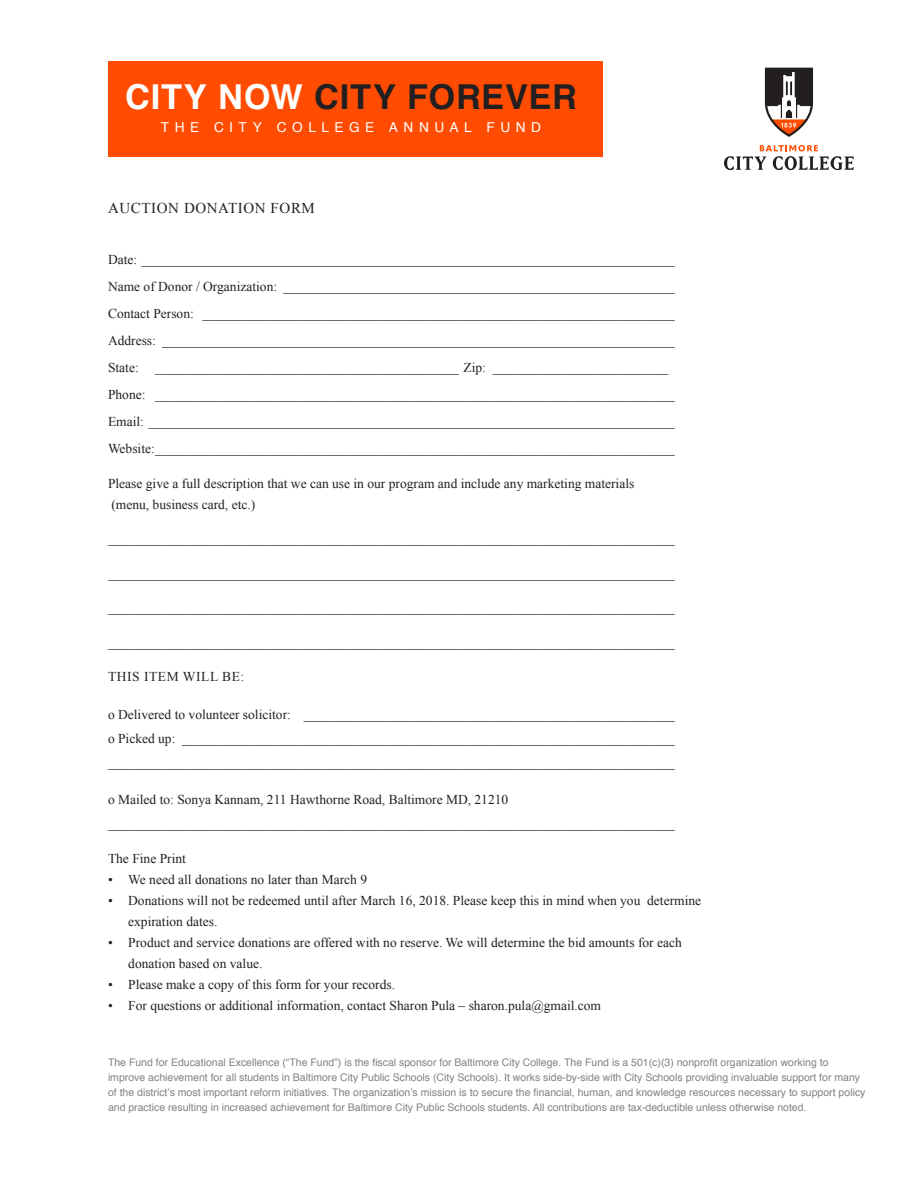
<style>
.page{position:relative;width:918px;height:1188px;background:#fff}
.page>*{position:absolute;margin:0;border:0;box-sizing:border-box;transform-origin:0 0}
.t1{font:700 34.35px "Helvetica";letter-spacing:.025em;color:#231f20}
.t2{font:15px "Times New Roman";letter-spacing:.04em;color:#231f20}
.t3{font:13.65px "Helvetica";letter-spacing:.405em;color:#fff}
.t4{font:13.5px/21px "Times New Roman";color:#231f20}
.t5{font:13.5px "Times New Roman";letter-spacing:.04em;color:#231f20}
.t6{font:10.5px/15px "Helvetica";color:#808285}
.s1{color:#fff}
</style>
<div class="page">
<svg style="left:764px;top:67px;width:49px;height:70px"></svg>
<svg style="left:724px;top:145px;width:130px;height:25px"></svg>
<div style="left:108px;top:61px;width:495px;height:95px;background:#ff4c00"></div>
<p class="t1" style="left:125px;top:69px;width:453px"><span class="s1">CITY NOW</span> CITY FOREVER</p>
<p class="t3" style="left:161px;top:117px;width:382px">THE CITY COLLEGE ANNUAL FUND</p>
<p class="t2" style="left:108px;top:198px;width:208px">AUCTION DONATION FORM</p>
<p class="t4" style="left:108px;top:249px;width:568px">Date: _______________________________________________________________________________</p>
<p class="t4" style="left:108px;top:276px;width:568px">Name of Donor / Organization: __________________________________________________________</p>
<p class="t4" style="left:108px;top:303px;width:569px">Contact Person: ______________________________________________________________________</p>
<p class="t4" style="left:108px;top:330px;width:569px">Address: ____________________________________________________________________________</p>
<p class="t4" style="left:108px;top:357px;width:562px">State: _____________________________________________ Zip: __________________________</p>
<p class="t4" style="left:108px;top:384px;width:568px">Phone: _____________________________________________________________________________</p>
<p class="t4" style="left:108px;top:411px;width:569px">Email: ______________________________________________________________________________</p>
<p class="t4" style="left:108px;top:438px;width:569px">Website:_____________________________________________________________________________</p>
<p class="t4" style="left:108px;top:473px;width:528px">Please give a full description that we can use in our program and include any marketing materials (menu, business card, etc.)</p>
<p class="t4" style="left:108px;top:528px;width:568px">____________________________________________________________________________________</p>
<p class="t4" style="left:108px;top:563px;width:568px">____________________________________________________________________________________</p>
<p class="t4" style="left:108px;top:597px;width:568px">____________________________________________________________________________________</p>
<p class="t4" style="left:108px;top:632px;width:568px">____________________________________________________________________________________</p>
<p class="t5" style="left:108px;top:668px;width:138px">THIS ITEM WILL BE:</p>
<p class="t4" style="left:108px;top:702px;width:568px;line-height:24px;text-align:justify">ο Delivered to volunteer solicitor: _______________________________________________________ ο Picked up: _________________________________________________________________________ ____________________________________________________________________________________</p>
<p class="t4" style="left:108px;top:788px;width:568px;line-height:24px">ο Mailed to: Sonya Kannam, 211 Hawthorne Road, Baltimore MD, 21210 ____________________________________________________________________________________</p>
<p class="t4" style="left:108px;top:848px;width:80px">The Fine Print</p>
<p class="t4" style="left:108px;top:869px;width:261px">• We need all donations no later than March 9</p>
<p class="t4" style="left:128px;top:890px;width:574px;text-indent:-20px">• Donations will not be redeemed until after March 16, 2018. Please keep this in mind when you determine expiration dates.</p>
<p class="t4" style="left:128px;top:932px;width:555px;text-indent:-20px">• Product and service donations are offered with no reserve. We will determine the bid amounts for each donation based on value.</p>
<p class="t4" style="left:108px;top:974px;width:289px">• Please make a copy of this form for your records.</p>
<p class="t4" style="left:108px;top:995px;width:495px">• For questions or additional information, contact Sharon Pula – sharon.pula@gmail.com</p>
<p class="t6" style="left:108px;top:1055px;width:759px">The Fund for Educational Excellence (“The Fund”) is the fiscal sponsor for Baltimore City College. The Fund is a 501(c)(3) nonprofit organization working to improve achievement for all students in Baltimore City Public Schools (City Schools). It works side-by-side with City Schools providing invaluable support for many of the district’s most important reform initiatives. The organization’s mission is to secure the financial, human, and knowledge resources necessary to support policy and practice resulting in increased achievement for Baltimore City Public Schools students. All contributions are tax-deductible unless otherwise noted.</p>
</div>
